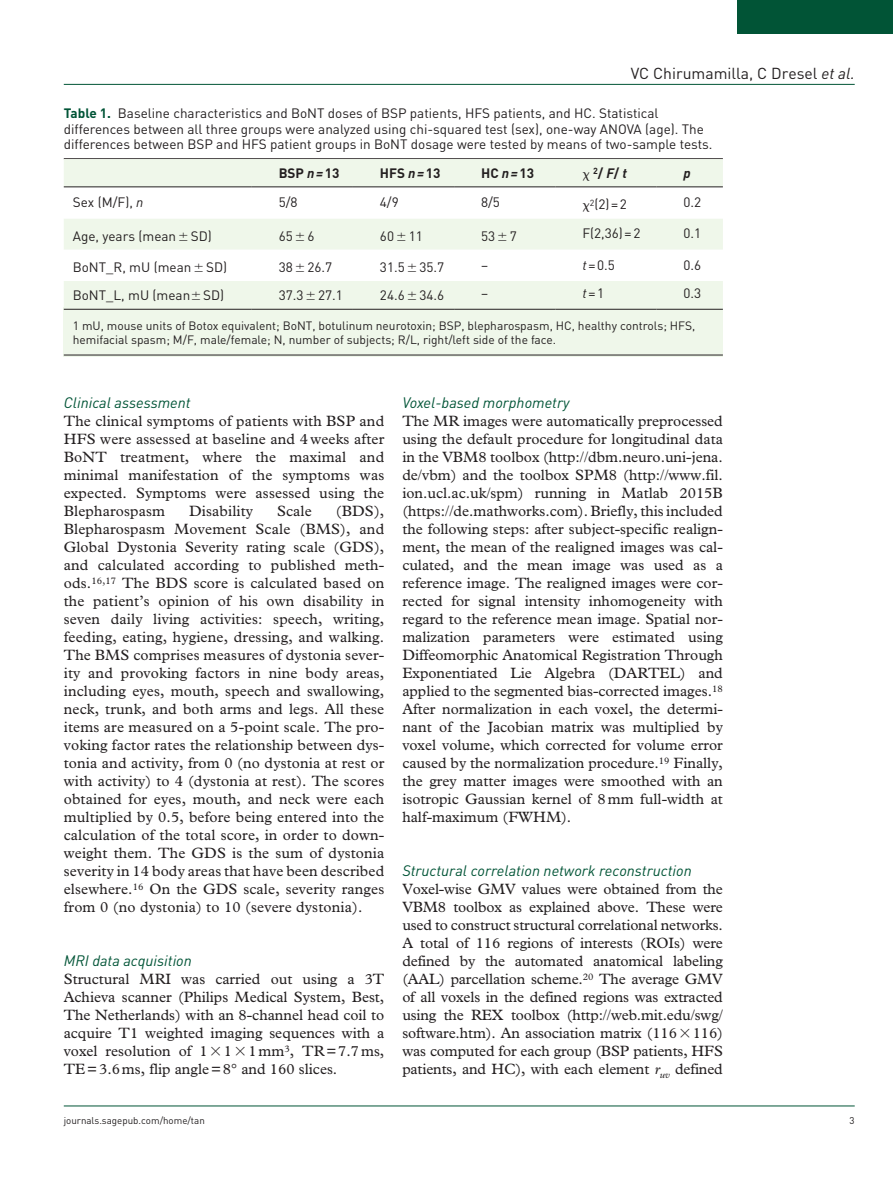
<style>
.page{position:relative;width:893px;height:1191px;background:#fff}
.page>*{position:absolute;margin:0;border:0;box-sizing:border-box;transform-origin:0 0}
.t1{font:15.75px "DIN";color:#231f20}
.t2{font:15px/18px "Plantin Std";color:#231f20;text-align:justify}
.t3{font:italic 15px "DIN";color:#015436}
.t4{font:13.5px/15.8px "DIN";color:#231f20}
.t5{font:700 13.5px "DIN";color:#231f20}
.t6{font:italic 700 13.5px "DIN";color:#231f20}
.t7{font:12px/14.2px "DIN";color:#231f20}
.t8{font:9.75px "DIN";color:#231f20}
.s1{font-style:italic}
.s2{font-weight:700;color:#015436}
</style>
<div class="page">
<hr style="left:64px;top:84px;width:791px;height:1px;background:#015436">
<hr style="left:64px;top:1105px;width:791px;height:1px;background:#015436">
<div style="left:738px;top:0;width:155px;height:34px;background:#015436"></div>
<div style="left:64px;top:307px;width:659px;height:50px;background:#eff7ea"></div>
<hr style="left:64px;top:158px;width:659px;height:1px;background:#231f20">
<hr style="left:64px;top:355px;width:659px;height:1px;background:#231f20">
<div style="left:64px;top:159px;width:659px;height:150px;background:#eff7ea"></div>
<svg style="left:64px;top:187px;width:659px;height:94px"></svg>
<hr style="left:64px;top:186px;width:188px;height:1px;background:#231f20">
<hr style="left:252px;top:186px;width:101px;height:1px;background:#231f20">
<hr style="left:353px;top:186px;width:101px;height:1px;background:#231f20">
<hr style="left:454px;top:186px;width:101px;height:1px;background:#231f20">
<hr style="left:555px;top:186px;width:102px;height:1px;background:#231f20">
<hr style="left:657px;top:186px;width:66px;height:1px;background:#231f20">
<hr style="left:64px;top:309px;width:188px;height:1px;background:#231f20">
<hr style="left:252px;top:309px;width:101px;height:1px;background:#231f20">
<hr style="left:353px;top:309px;width:101px;height:1px;background:#231f20">
<hr style="left:454px;top:309px;width:101px;height:1px;background:#231f20">
<hr style="left:555px;top:309px;width:102px;height:1px;background:#231f20">
<hr style="left:657px;top:309px;width:66px;height:1px;background:#231f20">
<svg style="left:583px;top:172px;width:6px;height:9px"></svg>
<svg style="left:583px;top:203px;width:6px;height:9px"></svg>
<svg style="left:180px;top:232px;width:7px;height:8px"></svg>
<svg style="left:296px;top:232px;width:8px;height:8px"></svg>
<svg style="left:397px;top:232px;width:8px;height:8px"></svg>
<svg style="left:499px;top:232px;width:7px;height:8px"></svg>
<svg style="left:195px;top:264px;width:8px;height:8px"></svg>
<svg style="left:296px;top:264px;width:8px;height:8px"></svg>
<svg style="left:408px;top:264px;width:8px;height:8px"></svg>
<svg style="left:192px;top:292px;width:8px;height:8px"></svg>
<svg style="left:307px;top:292px;width:8px;height:8px"></svg>
<svg style="left:408px;top:292px;width:8px;height:8px"></svg>
<p class="t1" style="left:631px;top:63px;width:226px">VC Chirumamilla, C Dresel <span class="s1">et al.</span></p>
<p class="t4" style="left:64px;top:105px;width:650px"><span class="s2">Table 1.</span> Baseline characteristics and BoNT doses of BSP patients, HFS patients, and HC. Statistical differences between all three groups were analyzed using chi-squared test (sex), one-way ANOVA (age). The differences between BSP and HFS patient groups in BoNT dosage were tested by means of two-sample tests.</p>
<p class="t5" style="left:279px;top:164px;width:62px">BSP <span class="s1">n=</span>13</p>
<p class="t5" style="left:380px;top:164px;width:62px">HFS <span class="s1">n=</span>13</p>
<p class="t5" style="left:481px;top:164px;width:55px">HC <span class="s1">n=</span>13</p>
<p class="t5" style="left:593px;top:164px;width:36px"><sup>2</sup>/ <span class="s1">F</span>/ <span class="s1">t</span></p>
<p class="t6" style="left:684px;top:164px;width:9px">p</p>
<p class="t4" style="left:73px;top:194px;width:72px">Sex (M/F), <span class="s1">n</span></p>
<p class="t4" style="left:279px;top:194px;width:20px">5/8</p>
<p class="t4" style="left:380px;top:194px;width:20px">4/9</p>
<p class="t4" style="left:481px;top:194px;width:20px">8/5</p>
<p class="t4" style="left:590px;top:196px;width:39px"><sup>2</sup>(2)=2</p>
<p class="t4" style="left:684px;top:194px;width:19px">0.2</p>
<p class="t4" style="left:73px;top:228px;width:141px">Age, years (mean SD)</p>
<p class="t4" style="left:279px;top:228px;width:37px">65 6</p>
<p class="t4" style="left:380px;top:228px;width:44px">60 11</p>
<p class="t4" style="left:481px;top:228px;width:37px">53 7</p>
<p class="t4" style="left:582px;top:225px;width:60px">F(2,36)=2</p>
<p class="t4" style="left:684px;top:225px;width:19px">0.1</p>
<p class="t4" style="left:73px;top:259px;width:156px">BoNT_R, mU (mean SD)</p>
<p class="t4" style="left:279px;top:259px;width:55px">38 26.7</p>
<p class="t4" style="left:380px;top:259px;width:66px">31.5 35.7</p>
<p class="t4" style="left:481px;top:257px;width:9px">–</p>
<p class="t4" style="left:582px;top:257px;width:34px"><span class="s1">t</span>=0.5</p>
<p class="t4" style="left:684px;top:257px;width:19px">0.6</p>
<p class="t4" style="left:73px;top:287px;width:153px">BoNT_L, mU (mean SD)</p>
<p class="t4" style="left:279px;top:287px;width:66px">37.3 27.1</p>
<p class="t4" style="left:380px;top:287px;width:66px">24.6 34.6</p>
<p class="t4" style="left:481px;top:285px;width:9px">–</p>
<p class="t4" style="left:582px;top:285px;width:23px"><span class="s1">t</span>=1</p>
<p class="t4" style="left:684px;top:285px;width:19px">0.3</p>
<p class="t7" style="left:73px;top:318px;width:624px">1 mU, mouse units of Botox equivalent; BoNT, botulinum neurotoxin; BSP, blepharospasm, HC, healthy controls; HFS, hemifacial spasm; M/F, male/female; N, number of subjects; R/L, right/left side of the face.</p>
<p class="t3" style="left:64px;top:393px;width:128px">Clinical assessment</p>
<p class="t2" style="left:64px;top:412px;width:322px">The clinical symptoms of patients with BSP and HFS were assessed at baseline and 4 weeks after BoNT treatment, where the maximal and minimal manifestation of the symptoms was expected. Symptoms were assessed using the Blepharospasm</p>
<p class="t2" style="left:64px;top:502px;width:322px;text-indent:272px">(BDS), Blepharospasm Movement Scale (BMS), and Global Dystonia Severity rating scale (GDS), and calculated according to published meth&shy;ods.<sup>16,17</sup> The BDS score is calculated based on the patient’s opinion of his own disability in seven daily living activities: speech, writing, feeding, eating, hygiene, dressing, and walking.<br>The BMS comprises measures of dystonia sever&shy;ity and provoking factors in nine body areas, including eyes, mouth, speech and swallowing, neck, trunk, and both arms and legs. All these items are measured on a 5-point scale. The pro&shy;voking factor rates the relationship between dys&shy;tonia and activity, from 0 (no dystonia at rest or with activity) to 4 (dystonia at rest). The scores obtained for eyes, mouth, and neck were each multiplied by 0.5, before being entered into the calculation of the total score, in order to down&shy;weight them. The GDS is the sum of dystonia severity in 14 body areas that have been described elsewhere.<sup>16</sup> On the GDS scale, severity ranges from 0 (no dystonia) to 10 (severe dystonia).</p>
<p class="t2" style="left:189px;top:502px;width:65px">Disability</p>
<p class="t2" style="left:277px;top:502px;width:36px">Scale</p>
<p class="t3" style="left:64px;top:951px;width:130px">MRI data acquisition</p>
<p class="t2" style="left:64px;top:970px;width:322px">Structural MRI was carried out using a 3T Achieva scanner (Philips Medical System, Best, The Netherlands) with an 8-channel head coil to acquire T1 weighted imaging sequences with a voxel resolution of 1 1 1mm<sup>3</sup>, TR=7.7ms, TE=3.6ms, flip angle=8° and 160 slices.</p>
<p class="t3" style="left:402px;top:393px;width:169px">Voxel-based morphometry</p>
<p class="t2" style="left:402px;top:412px;width:322px">The MR images were automatically preprocessed using the default procedure for longitudinal data in the VBM8 toolbox (http://dbm.neuro.uni-jena. de/vbm) and the toolbox SPM8 (http://www.fil. ion.ucl.ac.uk/spm) running in Matlab 2015B (https://de.mathworks.com). Briefly, this included the following steps: after subject-specific realign&shy;ment, the mean of the realigned images was cal&shy;culated, and the mean image was used as a reference image. The realigned images were cor&shy;rected for signal intensity inhomogeneity with regard to the reference mean image. Spatial nor&shy;malization parameters were estimated using Diffeomorphic Anatomical Registration Through Exponentiated Lie Algebra (DARTEL) and applied to the segmented bias-corrected images.<sup>18<br></sup>After normalization in each voxel, the determi&shy;nant of the Jacobian matrix was multiplied by voxel volume, which corrected for volume error caused by the normalization procedure.<sup>19</sup> Finally, the grey matter images were smoothed with an isotropic Gaussian kernel of 8mm full-width at half-maximum (FWHM).</p>
<p class="t3" style="left:402px;top:861px;width:291px">Structural correlation network reconstruction</p>
<p class="t2" style="left:402px;top:880px;width:322px">Voxel-wise GMV values were obtained from the VBM8 toolbox as explained above. These were used to construct structural correlational networks.<br>A total of 116 regions of interests (ROIs) were defined by the automated anatomical labeling (AAL) parcellation scheme.<sup>20</sup> The average GMV of all voxels in the defined regions was extracted using the REX toolbox (http://web.mit.edu/swg/ software.htm). An association matrix (116 116) was computed for each group (BSP patients, HFS patients, and HC), with each element <span class="s1">r</span><sub>uv</sub> defined</p>
<p class="t8" style="left:64px;top:1114px;width:143px">journals.sagepub.com/home/tan</p>
<p class="t8" style="left:850px;top:1114px;width:7px">3</p>
</div>
